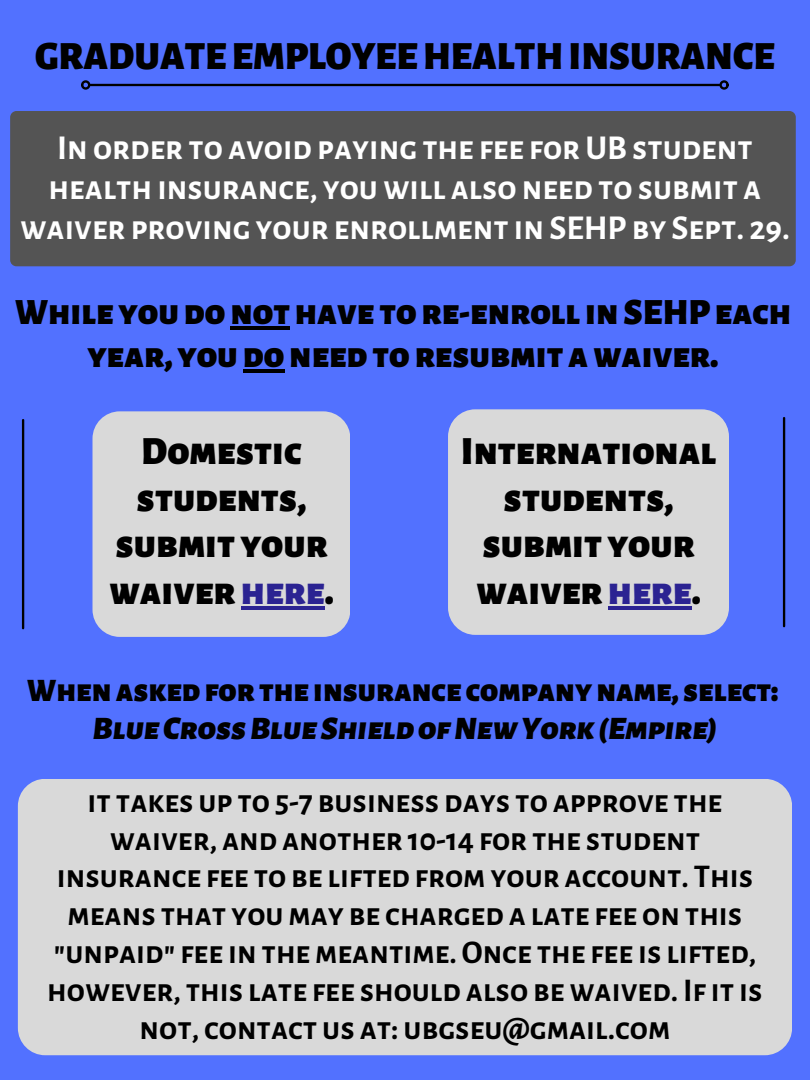
<style>
.page{position:relative;width:810px;height:1080px;background:#5271ff}
.page>*{position:absolute;margin:0;border:0;box-sizing:border-box;transform-origin:0 0}
.t1{font:900 39.38px/46.4px "Alegreya Sans SC";color:#000;text-align:center}
.t2{font:900 36.44px/42.8px "Alegreya Sans SC";color:#000;text-align:center}
.t3{font:700 34.19px/39.9px "Alegreya Sans SC";color:#fff;text-align:center}
.t4{font:700 32.44px/37.8px "Alegreya Sans SC";color:#000;text-align:center}
.t5{font:900 32.19px "Alegreya Sans SC";color:#000}
.t6{font:italic 900 32.19px "Alegreya Sans SC";color:#000}
.s1{color:#2b2392}
</style>
<div class="page">
<div style="left:93px;top:411px;width:257px;height:226px;background:#d9d9d9;border-radius:27px"></div>
<div style="left:448px;top:409px;width:281px;height:226px;background:#d9d9d9;border-radius:27px"></div>
<div style="left:10px;top:111px;width:786px;height:155px;background:#545454"></div>
<hr style="left:241px;top:606px;width:84px;height:4px;background:#2b2392">
<hr style="left:608px;top:606px;width:84px;height:4px;background:#2b2392">
<div style="left:18px;top:779px;width:774px;height:276px;background:#d9d9d9;border-radius:27px"></div>
<hr style="left:90px;top:84px;width:629px;height:2px;background:#000">
<div style="left:81px;top:80px;width:9px;height:10px;border:2px solid #000;border-radius:50%"></div>
<div style="left:719px;top:80px;width:10px;height:10px;border:2px solid #000;border-radius:50%"></div>
<hr style="left:22px;top:420px;width:2px;height:208px;background:#000">
<hr style="left:783px;top:418px;width:2px;height:208px;background:#000">
<hr style="left:230px;top:326px;width:60px;height:4px;background:#000">
<hr style="left:243px;top:369px;width:41px;height:3px;background:#000">
<p class="t1" style="left:35px;top:34px;width:741px">GRADUATEEMPLOYEEHEALTHINSURANCE</p>
<p class="t3" style="left:20px;top:129px;width:771px">Inorder to avoid paying the fee forUB student healthinsurance, youwill alsoneed to submit a waiver proving your enrollment inSEHP by Sept. 29.</p>
<p class="t2" style="left:15px;top:292px;width:778px">While youdonothave tore-enroll inSEHPeach year, youdoneedtoresubmitawaiver.</p>
<p class="t1" style="left:109px;top:429px;width:226px">Domestic students, submit your waiver<span class="s1">here</span>.</p>
<p class="t1" style="left:461px;top:429px;width:257px">International students, submit your waiver<span class="s1">here</span>.</p>
<p class="t5" style="left:27px;top:675px;width:753px">Whenaskedforthe insurance companyname, select:</p>
<p class="t6" style="left:92px;top:713px;width:627px">BlueCrossBlueShieldofNewYork(Empire)</p>
<p class="t4" style="left:47px;top:783px;width:717px">it takes up to 5-7 business days to approve the waiver, and another 10-14 for the student insurance fee to be lifted fromyour account. This means that youmay be charged a late fee onthis "unpaid" fee inthemeantime.Once the fee is lifted, however, this late fee should also bewaived. If it is not, contact us at: ubgseu@gmail.com</p>
</div>
